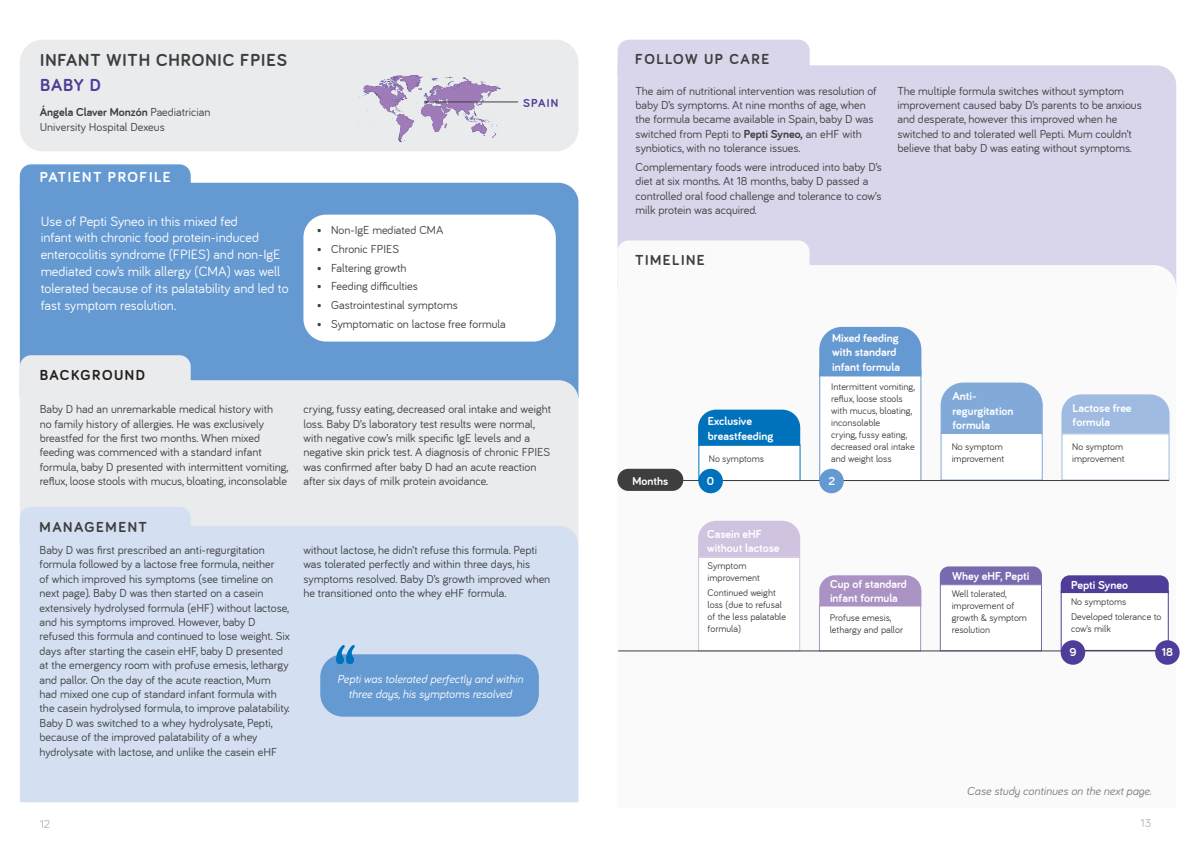
<style>
.page{position:relative;width:1191px;height:842px;background:#fff}
.page>*{position:absolute;margin:0;border:0;box-sizing:border-box;transform-origin:0 0}
.t1{font:700 18px "Bariol";letter-spacing:.05em;color:#3e3e3f}
.t2{font:700 18px "Bariol";color:#4f3d99}
.t3{font:700 15px "Bariol";letter-spacing:.1em;color:#3e3e3f}
.t4{font:700 15px "Bariol";letter-spacing:.1em;color:#fff}
.t5{font:700 15px "Bariol";letter-spacing:.1em;color:#231f20}
.t6{font:14px/16.8px "Bariol";color:#fff}
.t7{font:12px/14.4px "Bariol";color:#3e3e3f}
.t8{font:700 12px/14.4px "Bariol";color:#fff}
.t9{font:italic 12px/14.4px "Bariol";color:#fff;text-align:center}
.t10{font:italic 12px "Bariol";color:#7a7c7f}
.t11{font:700 12px "Bariol";letter-spacing:.1em;color:#4f3d99}
.t12{font:12px "Bariol";color:#b2b3b7}
.t13{font:10px/12px "Bariol";color:#3e3e3f}
.s1{font-weight:700}
</style>
<div class="page">
<div style="left:20px;top:40px;width:558px;height:111px;background:#eaebec;border-radius:23px"></div>
<img style="left:358px;top:75px;width:151px;height:68px">
<div style="left:617px;top:65px;width:559px;height:200px;background:#d9d5ea"></div>
<svg style="left:617px;top:265px;width:559px;height:400px"></svg>
<div style="left:698px;top:444px;width:102px;height:37px;background:#fff"></div>
<div style="left:698px;top:557px;width:102px;height:94px;background:#fff;border:1px solid #cfc3df"></div>
<div style="left:819px;top:369px;width:102px;height:112px;background:#fff;border:1px solid #6599d1"></div>
<div style="left:819px;top:604px;width:102px;height:47px;background:#fff;border:1px solid #ab92c4"></div>
<div style="left:940px;top:433px;width:102px;height:47px;background:#fff;border:1px solid #81aad9"></div>
<div style="left:939px;top:584px;width:103px;height:67px;background:#fff;border:1px solid #796ab0"></div>
<div style="left:1061px;top:433px;width:108px;height:47px;background:#fff;border:1px solid #9fbbe1"></div>
<div style="left:1060px;top:591px;width:108px;height:60px;background:#fff;border:1px solid #4f3d99"></div>
<div style="left:20px;top:183px;width:558px;height:197px;background:#6599d1"></div>
<div style="left:20px;top:380px;width:558px;height:146px;background:#eaebec"></div>
<div style="left:20px;top:355px;width:171px;height:38px;background:#eaebec"></div>
<div style="left:20px;top:164px;width:171px;height:37px;background:#6599d1"></div>
<div style="left:20px;top:526px;width:558px;height:276px;background:#d4e0f1"></div>
<div style="left:20px;top:507px;width:171px;height:37px;background:#d4e0f1"></div>
<div style="left:320px;top:654px;width:219px;height:63px;background:#6599d1;border-radius:23px"></div>
<div style="left:303px;top:215px;width:253px;height:127px;background:#fff;border-radius:23px"></div>
<div style="left:617px;top:40px;width:192px;height:37px;background:#d9d5ea"></div>
<svg style="left:698px;top:410px;width:102px;height:36px;background:#0977be"></svg>
<div style="left:698px;top:521px;width:102px;height:36px;background:#cfc3df"></div>
<div style="left:940px;top:383px;width:102px;height:50px;background:#81aad9"></div>
<svg style="left:939px;top:566px;width:103px;height:18px;background:#7f71b3"></svg>
<div style="left:1061px;top:394px;width:108px;height:39px;background:#9fbbe1"></div>
<svg style="left:1060px;top:575px;width:108px;height:18px;background:#55449c"></svg>
<div style="left:819px;top:327px;width:102px;height:49px;background:#6599d1"></div>
<div style="left:819px;top:575px;width:102px;height:31px;background:#ab92c4"></div>
<div style="left:617px;top:469px;width:66px;height:22px;background:#3e3e3f;border-radius:11px"></div>
<hr style="left:665px;top:480px;width:504px;height:1px;background:#3e3e3f">
<hr style="left:618px;top:650px;width:550px;height:1px;background:#3e3e3f">
<div style="left:698px;top:469px;width:25px;height:24px;background:#0072bc;border-radius:50%"></div>
<div style="left:819px;top:469px;width:24px;height:24px;background:#6599d1;border-radius:50%"></div>
<div style="left:1060px;top:640px;width:25px;height:25px;background:#4f3d99;border-radius:50%"></div>
<div style="left:1155px;top:640px;width:24px;height:25px;background:#4f3d99;border-radius:50%"></div>
<svg style="left:617px;top:240px;width:192px;height:38px"></svg>
<hr style="left:426px;top:102px;width:92px;height:1px;background:#3e3e3f">
<svg style="left:336px;top:645px;width:19px;height:19px"></svg>
<h1 class="t1" style="left:40px;top:50px;width:248px">INFANT WITH CHRONIC FPIES</h1>
<h1 class="t2" style="left:40px;top:75px;width:62px">BABY D</h1>
<p class="t7" style="left:40px;top:105px;width:172px"><span class="s1">Ángela Claver Monzón</span> Paediatrician<br>University Hospital Dexeus</p>
<p class="t4" style="left:40px;top:169px;width:132px">PATIENT PROFILE</p>
<p class="t6" style="left:41px;top:213px;width:249px">Use of Pepti Syneo in this mixed fed<br>infant with chronic food protein-induced enterocolitis syndrome (FPIES) and non-IgE mediated cow’s milk allergy (CMA) was well tolerated because of its palatability and led to fast symptom resolution.</p>
<p class="t11" style="left:523px;top:96px;width:37px">SPAIN</p>
<p class="t7" style="left:317px;top:223px;width:128px">• Non-IgE mediated CMA</p>
<p class="t7" style="left:317px;top:242px;width:84px">• Chronic FPIES</p>
<p class="t7" style="left:317px;top:260px;width:91px">• Faltering growth</p>
<p class="t7" style="left:317px;top:279px;width:103px">• Feeding difficulties</p>
<p class="t7" style="left:317px;top:298px;width:142px">• Gastrointestinal symptoms</p>
<p class="t7" style="left:317px;top:316px;width:190px">• Symptomatic on lactose free formula</p>
<p class="t5" style="left:40px;top:367px;width:107px">BACKGROUND</p>
<p class="t7" style="left:40px;top:402px;width:250px">Baby D had an unremarkable medical history with<br>no family history of allergies. He was exclusively breastfed for the first two months. When mixed feeding was commenced with a standard infant formula, baby D presented with intermittent vomiting, reflux, loose stools with mucus, bloating, inconsolable</p>
<p class="t3" style="left:40px;top:518px;width:109px">MANAGEMENT</p>
<p class="t7" style="left:40px;top:543px;width:252px">Baby D was first prescribed an anti-regurgitation formula followed by a lactose free formula, neither<br>of which improved his symptoms (see timeline on next page). Baby D was then started on a casein extensively hydrolysed formula (eHF) without lactose, and his symptoms improved. However, baby D refused this formula and continued to lose weight. Six days after starting the casein eHF, baby D presented at the emergency room with profuse emesis, lethargy and pallor. On the day of the acute reaction, Mum had mixed one cup of standard infant formula with the casein hydrolysed formula, to improve palatability.<br>Baby D was switched to a whey hydrolysate, Pepti, because of the improved palatability of a whey hydrolysate with lactose, and unlike the casein eHF</p>
<p class="t7" style="left:303px;top:402px;width:249px">crying, fussy eating, decreased oral intake and weight loss. Baby D’s laboratory test results were normal, with negative cow’s milk specific IgE levels and a negative skin prick test. A diagnosis of chronic FPIES was confirmed after baby D had an acute reaction after six days of milk protein avoidance.</p>
<p class="t7" style="left:303px;top:543px;width:248px">without lactose, he didn’t refuse this formula. Pepti was tolerated perfectly and within three days, his symptoms resolved. Baby D’s growth improved when he transitioned onto the whey eHF formula.</p>
<p class="t9" style="left:337px;top:672px;width:187px">Pepti was tolerated perfectly and within three days, his symptoms resolved</p>
<p class="t3" style="left:635px;top:51px;width:135px">FOLLOW UP CARE</p>
<p class="t7" style="left:635px;top:83px;width:243px">The aim of nutritional intervention was resolution of baby D’s symptoms. At nine months of age, when the formula became available in Spain, baby D was switched from Pepti to <span class="s1">Pepti Syneo,</span> an eHF with synbiotics, with no tolerance issues.</p>
<p class="t7" style="left:635px;top:160px;width:248px">Complementary foods were introduced into baby D’s diet at six months. At 18 months, baby D passed a controlled oral food challenge and tolerance to cow’s milk protein was acquired.</p>
<p class="t3" style="left:635px;top:252px;width:71px">TIMELINE</p>
<p class="t7" style="left:897px;top:83px;width:246px">The multiple formula switches without symptom improvement caused baby D’s parents to be anxious and desperate, however this improved when he switched to and tolerated well Pepti. Mum couldn’t believe that baby D was eating without symptoms.</p>
<p class="t8" style="left:708px;top:414px;width:67px">Exclusive breastfeeding</p>
<p class="t13" style="left:709px;top:453px;width:57px">No symptoms</p>
<p class="t8" style="left:832px;top:331px;width:69px">Mixed feeding with standard infant formula</p>
<p class="t13" style="left:831px;top:381px;width:85px">Intermittent vomiting, reflux, loose stools with mucus, bloating, inconsolable<br>crying, fussy eating, decreased oral intake and weight loss</p>
<p class="t8" style="left:632px;top:473px;width:37px">Months</p>
<p class="t8" style="left:707px;top:473px;width:9px">0</p>
<p class="t8" style="left:828px;top:473px;width:8px">2</p>
<p class="t8" style="left:707px;top:526px;width:74px">Casein eHF without lactose</p>
<p class="t13" style="left:707px;top:559px;width:54px">Symptom improvement</p>
<p class="t13" style="left:707px;top:586px;width:80px">Continued weight loss (due to refusal of the less palatable formula)</p>
<p class="t8" style="left:830px;top:576px;width:78px">Cup of standard infant formula</p>
<p class="t13" style="left:829px;top:612px;width:75px">Profuse emesis, lethargy and pallor</p>
<p class="t8" style="left:952px;top:389px;width:62px">Anti&shy;regurgitation formula</p>
<p class="t13" style="left:951px;top:441px;width:54px">No symptom improvement</p>
<p class="t8" style="left:952px;top:568px;width:79px">Whey eHF, Pepti</p>
<p class="t13" style="left:951px;top:588px;width:77px">Well tolerated, improvement of growth &amp; symptom resolution</p>
<p class="t8" style="left:1072px;top:401px;width:60px">Lactose free formula</p>
<p class="t13" style="left:1072px;top:441px;width:54px">No symptom improvement</p>
<p class="t8" style="left:1071px;top:577px;width:58px">Pepti Syneo</p>
<p class="t13" style="left:1071px;top:594px;width:92px;line-height:14.8px">No symptoms<br>Developed tolerance to</p>
<p class="t13" style="left:1071px;top:622px;width:41px">cow’s milk</p>
<p class="t8" style="left:1069px;top:644px;width:9px">9</p>
<p class="t8" style="left:1161px;top:644px;width:13px">18</p>
<p class="t10" style="left:967px;top:784px;width:186px">Case study continues on the next page.</p>
<p class="t12" style="left:40px;top:817px;width:12px">12</p>
<p class="t12" style="left:1140px;top:816px;width:12px">13</p>
</div>
